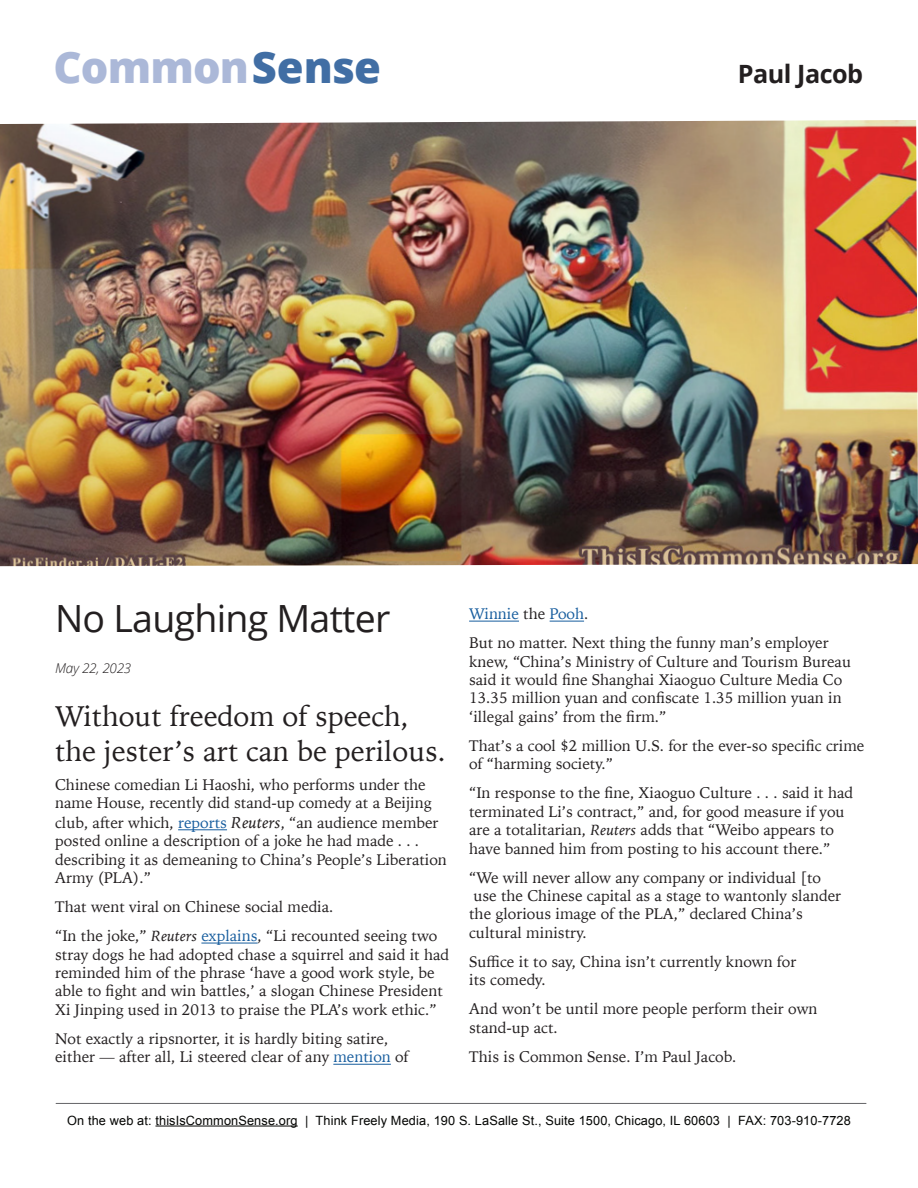
<style>
.page{position:relative;width:918px;height:1188px;background:#fff}
.page>*{position:absolute;margin:0;border:0;box-sizing:border-box;transform-origin:0 0}
.t1{font:800 43.5px "Open Sans";letter-spacing:-.02em;color:#abb8d8}
.t2{font:37.5px "Open Sans";letter-spacing:-.02em;color:#231f20}
.t3{font:28.5px/34.2px "Iowan Old Style";color:#231f20}
.t4{font:700 25.2px "Open Sans";letter-spacing:-.02em;color:#231f20}
.t5{font:15.3px/18.5px "Iowan Old Style";color:#231f20}
.t6{font:15.3px "Iowan Old Style";color:#175d9e}
.t7{font:italic 300 13.5px "Open Sans";letter-spacing:-.02em;color:#231f20}
.t8{font:12.75px "Arial";letter-spacing:.01em;color:#040503}
.s1{color:#416ea4}
.s2{color:#175d9e}
.s3{font-style:italic;font-size:16.5px}
.s4{font-style:italic}
.s5{color:#231f20}
</style>
<div class="page">
<hr style="left:178px;top:829px;width:49px;height:1px;background:#175d9e">
<hr style="left:201px;top:943px;width:57px;height:1px;background:#175d9e">
<hr style="left:333px;top:1064px;width:58px;height:1px;background:#175d9e">
<hr style="left:469px;top:621px;width:50px;height:1px;background:#175d9e">
<hr style="left:550px;top:621px;width:34px;height:1px;background:#175d9e">
<hr style="left:155px;top:1126px;width:143px;height:1px;background:#040503">
<img style="left:0;top:120px;width:918px;height:446px">
<hr style="left:56px;top:1103px;width:810px;height:1px;background:#636366">
<p class="t1" style="left:54px;top:34px;width:329px">Common<span class="s1">Sense</span></p>
<p class="t4" style="left:738px;top:57px;width:127px">Paul Jacob</p>
<p class="t2" style="left:55px;top:593px;width:337px">No Laughing Matter</p>
<p class="t7" style="left:55px;top:659px;width:78px">May 22, 2023</p>
<p class="t3" style="left:55px;top:698px;width:392px">Without freedom of speech, the jester’s art can be perilous.</p>
<p class="t5" style="left:55px;top:774px;width:393px">Chinese comedian Li Haoshi, who performs under the name House, recently did stand-up comedy at a Beijing club, after which, <span class="s2">reports</span> <span class="s3">Reuters</span>, “an audience member posted online a description of a joke he had made . . . describing it as demeaning to China’s People’s Liberation Army (PLA).”</p>
<p class="t5" style="left:55px;top:897px;width:280px">That went viral on Chinese social media.</p>
<p class="t5" style="left:55px;top:926px;width:395px">“In the joke,” <span class="s4">Reuters</span> <span class="s2">explains</span>, “Li recounted seeing two stray dogs he had adopted chase a squirrel and said it had reminded him of the phrase ‘have a good work style, be able to fight and win battles,’ a slogan Chinese President Xi Jinping used in 2013 to praise the PLA’s work ethic.”</p>
<p class="t5" style="left:55px;top:1029px;width:355px">Not exactly a ripsnorter, it is hardly biting satire, either — after all, Li steered clear of any <span class="s2">mention</span> of</p>
<p class="t6" style="left:469px;top:600px;width:121px">Winnie <span class="s5">the</span> Pooh<span class="s5">.</span></p>
<p class="t5" style="left:469px;top:633px;width:383px">But no matter. Next thing the funny man’s employer knew, “China’s Ministry of Culture and Tourism Bureau said it would fine Shanghai Xiaoguo Culture Media Co 13.35 million yuan and confiscate 1.35 million yuan in ‘illegal gains’ from the firm.”</p>
<p class="t5" style="left:469px;top:736px;width:397px">That’s a cool $2 million U.S. for the ever-so specific crime of “harming society.”</p>
<p class="t5" style="left:469px;top:783px;width:386px">“In response to the fine, Xiaoguo Culture . . . said it had terminated Li’s contract,” and, for good measure if you are a totalitarian, <span class="s4">Reuters</span> adds that “Weibo appears to have banned him from posting to his account there.”</p>
<p class="t5" style="left:469px;top:867px;width:374px">“We will never allow any company or individual [to use the Chinese capital as a stage to wantonly slander the glorious image of the PLA,” declared China’s cultural ministry.</p>
<p class="t5" style="left:469px;top:952px;width:329px">Suffice it to say, China isn’t currently known for its comedy.</p>
<p class="t5" style="left:469px;top:999px;width:350px">And won’t be until more people perform their own stand-up act.</p>
<p class="t5" style="left:469px;top:1046px;width:269px">This is Common Sense. I’m Paul Jacob.</p>
<p class="t8" style="left:67px;top:1112px;width:785px">On the web at: thisIsCommonSense.org | Think Freely Media, 190 S. LaSalle St., Suite 1500, Chicago, IL 60603 | FAX: 703-910-7728</p>
</div>
